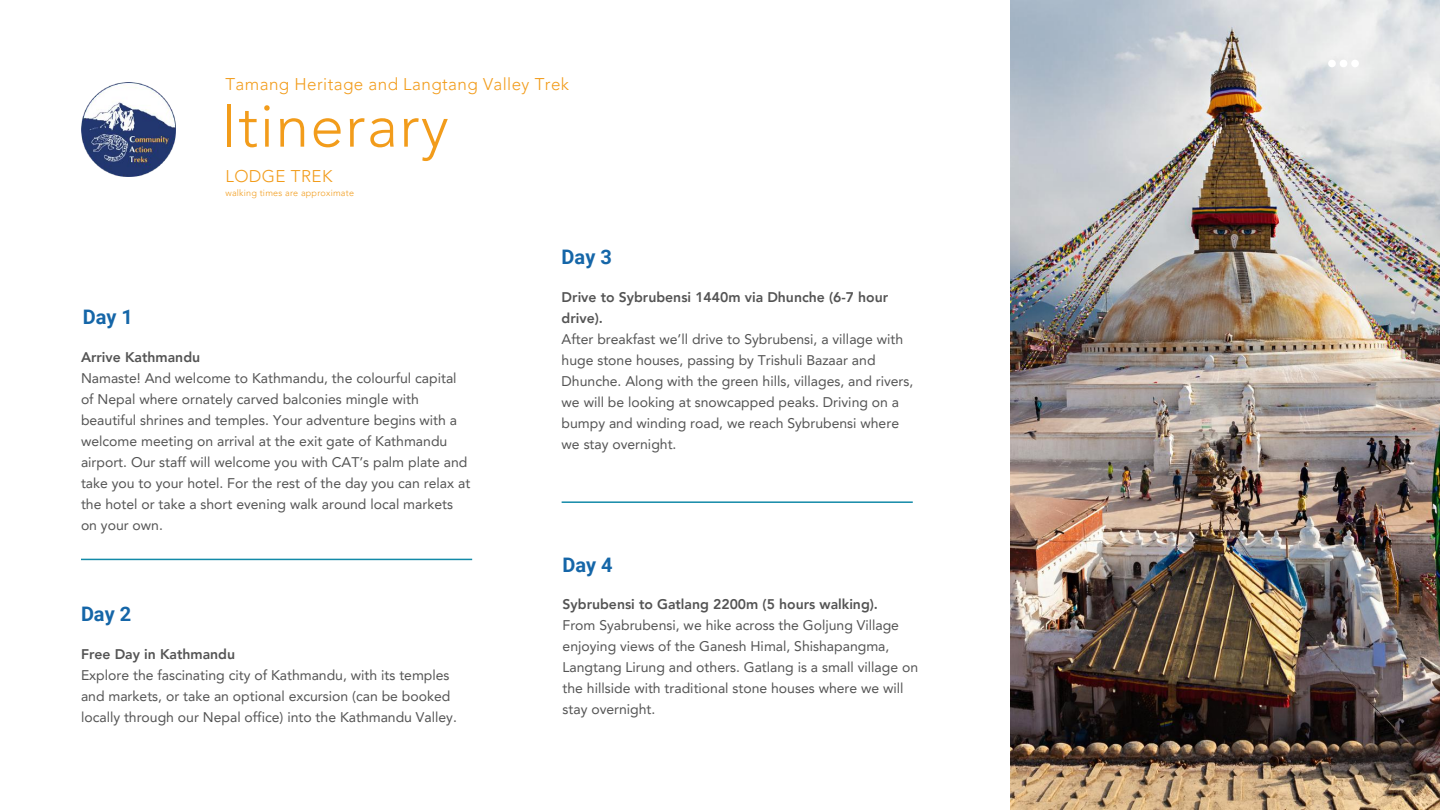
<style>
.page{position:relative;width:1440px;height:810px;background:#fff}
.page>*{position:absolute;margin:0;border:0;box-sizing:border-box;transform-origin:0 0}
.t1{font:300 60px "Avenir LT Pro";letter-spacing:.025em;color:#f29c1b}
.t2{font:700 20px "Roboto";color:#1566a8}
.t3{font:300 17px "Avenir LT Pro";letter-spacing:.025em;color:#f29c1b}
.t4{font:14px/21px "Avenir LT Pro";color:#545454}
.t5{font:800 14px/21px "Avenir LT Pro";color:#545454}
.t6{font:300 9px "Avenir LT Pro";letter-spacing:.025em;color:#f29c1b}
</style>
<div class="page">
<img style="left:1010px;top:0;width:430px;height:810px">
<svg style="left:1328px;top:60px;width:31px;height:7px"></svg>
<hr style="left:81px;top:559px;width:391px;height:1px;background:#128aa8">
<img style="left:81px;top:82px;width:95px;height:95px">
<hr style="left:562px;top:501px;width:351px;height:2px;background:#128aa8">
<p class="t3" style="left:225px;top:77px;width:345px">Tamang Heritage and Langtang Valley Trek</p>
<h1 class="t1" style="left:221px;top:101px;width:229px">Itinerary</h1>
<p class="t3" style="left:225px;top:169px;width:109px">LODGE TREK</p>
<p class="t6" style="left:225px;top:189px;width:130px">walking times are approximate</p>
<h2 class="t2" style="left:83px;top:306px;width:52px">Day 1</h2>
<p class="t5" style="left:81px;top:348px;width:121px">Arrive Kathmandu</p>
<p class="t4" style="left:81px;top:369px;width:391px">Namaste! And welcome to Kathmandu, the colourful capital of Nepal where ornately carved balconies mingle with beautiful shrines and temples. Your adventure begins with a welcome meeting on arrival at the exit gate of Kathmandu airport. Our staff will welcome you with CAT’s palm plate and take you to your hotel. For the rest of the day you can relax at the hotel or take a short evening walk around local markets on your own.</p>
<h2 class="t2" style="left:81px;top:603px;width:52px">Day 2</h2>
<p class="t5" style="left:81px;top:645px;width:156px">Free Day in Kathmandu</p>
<p class="t4" style="left:81px;top:666px;width:377px">Explore the fascinating city of Kathmandu, with its temples and markets, or take an optional excursion (can be booked locally through our Nepal office) into the Kathmandu Valley.</p>
<h2 class="t2" style="left:562px;top:246px;width:52px">Day 3</h2>
<p class="t5" style="left:562px;top:288px;width:328px">Drive to Sybrubensi 1440m via Dhunche (6-7 hour drive).</p>
<p class="t4" style="left:562px;top:330px;width:353px">After breakfast we’ll drive to Sybrubensi, a village with huge stone houses, passing by Trishuli Bazaar and Dhunche. Along with the green hills, villages, and rivers, we will be looking at snowcapped peaks. Driving on a bumpy and winding road, we reach Sybrubensi where we stay overnight.</p>
<h2 class="t2" style="left:563px;top:553px;width:52px">Day 4</h2>
<p class="t5" style="left:563px;top:595px;width:317px">Sybrubensi to Gatlang 2200m (5 hours walking).</p>
<p class="t4" style="left:563px;top:616px;width:357px">From Syabrubensi, we hike across the Goljung Village enjoying views of the Ganesh Himal, Shishapangma, Langtang Lirung and others. Gatlang is a small village on the hillside with traditional stone houses where we will stay overnight.</p>
</div>
